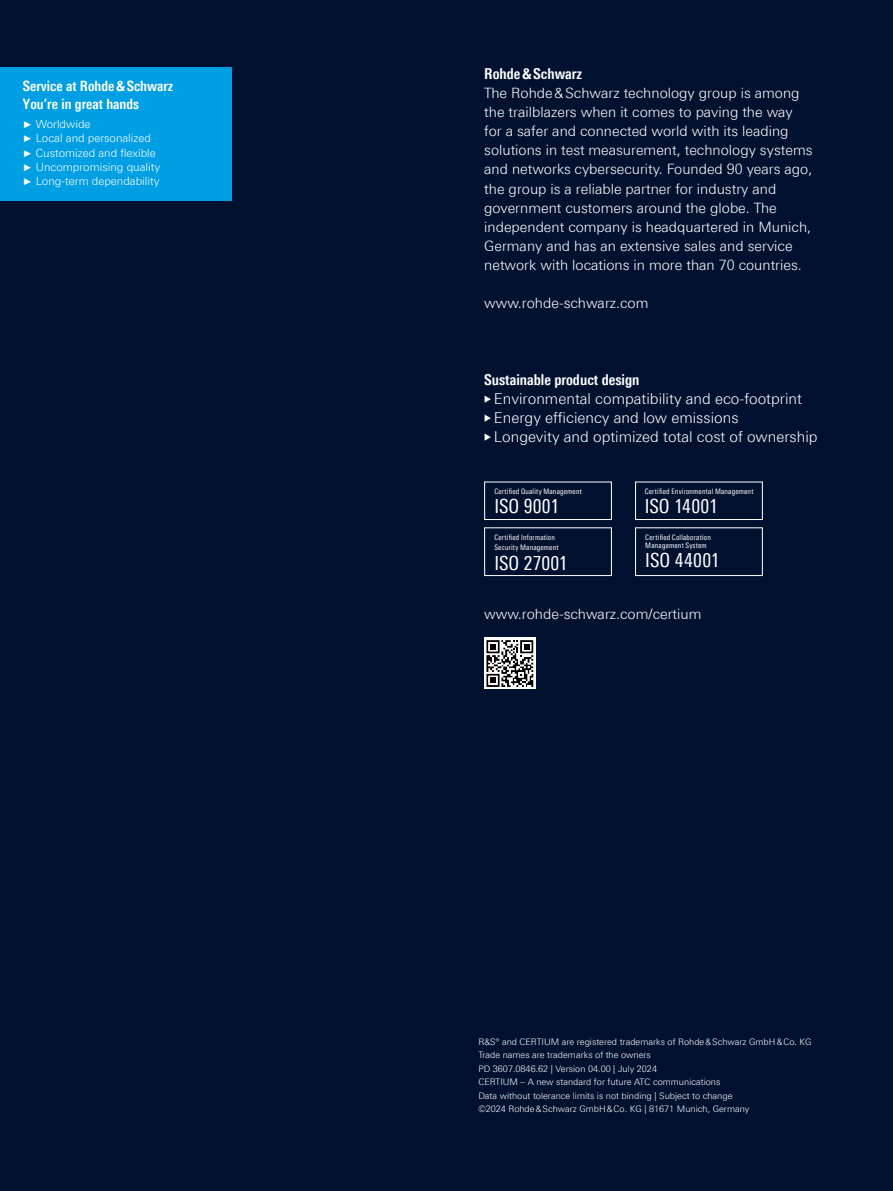
<style>
.page{position:relative;width:893px;height:1191px;background:#001130}
.page>*{position:absolute;margin:0;border:0;box-sizing:border-box;transform-origin:0 0}
.t1{font:condensed 19.5px "Linotype Universfor RS";letter-spacing:.005em;color:#fff}
.t2{font:300 15px/19.2px "Linotype Universfor RS";color:#fff}
.t3{font:700 condensed 15px "Linotype Universfor RS";color:#fff}
.t4{font:300 14.25px/19.2px "Linotype Universfor RS";color:#fff}
.t5{font:700 14.25px/17.1px "Linotype Univers 620 Cn";color:#fff}
.t6{font:300 11.25px/14.2px "Linotype Univers 330";color:#fff}
.t7{font:300 9px/13.5px "Linotype Universfor RS";color:#fff}
.t8{font:condensed 7.5px/10.6px "Linotype Universfor RS";letter-spacing:.025em;color:#fff}
.s1{font-family:"Arial";font-weight:400;font-size:9.75px}
.s2{font-weight:700;font-stretch:condensed}
.s3{font-weight:400;font-stretch:condensed;font-size:9px}
</style>
<div class="page">
<div style="left:635px;top:481px;width:128px;height:39px;border:1px solid #fff"></div>
<div style="left:484px;top:481px;width:128px;height:39px;border:1px solid #fff"></div>
<svg style="left:484px;top:638px;width:51px;height:51px"></svg>
<svg style="left:486px;top:640px;width:47px;height:47px;background:#808080"></svg>
<div style="left:484px;top:527px;width:128px;height:49px;border:1px solid #fff"></div>
<div style="left:635px;top:527px;width:128px;height:49px;border:1px solid #fff"></div>
<div style="left:0;top:67px;width:231px;height:134px;background:#009fe3"></div>
<p class="t5" style="left:23px;top:78px;width:152px">Service at Rohde&amp;Schwarz<br>You’re in great hands</p>
<p class="t6" style="left:23px;top:117px;width:139px"><span class="s1">►</span> Worldwide<br><span class="s1">►</span> Local and personalized <span class="s1">►</span> Customized and flexible <span class="s1">►</span> Uncompromising quality <span class="s1">►</span> Long-term dependability</p>
<p class="t3" style="left:484px;top:64px;width:99px">Rohde&amp;Schwarz</p>
<p class="t4" style="left:484px;top:83px;width:330px">The Rohde&amp;Schwarz technology group is among the trailblazers when it comes to paving the way for a safer and connected world with its leading solutions in test measurement, technology systems and networks cybersecurity. Founded 90 years ago, the group is a reliable partner for industry and government customers around the globe. The independent company is headquartered in Munich, Germany and has an extensive sales and service network with locations in more than 70 countries.</p>
<p class="t4" style="left:484px;top:294px;width:166px">www.rohde-schwarz.com</p>
<p class="t2" style="left:484px;top:370px;width:335px"><span class="s2">Sustainable product design<br></span><span class="s3">▶</span> Environmental compatibility and eco-footprint<br><span class="s3">▶</span> Energy efficiency and low emissions<br><span class="s3">▶</span> Longevity and optimized total cost of ownership</p>
<p class="t8" style="left:494px;top:486px;width:89px">Certified Quality Management</p>
<h1 class="t1" style="left:494px;top:495px;width:66px">ISO 9001</h1>
<p class="t8" style="left:494px;top:531px;width:66px">Certified Information<br>Security Management</p>
<h1 class="t1" style="left:494px;top:551px;width:75px">ISO 27001</h1>
<p class="t8" style="left:645px;top:486px;width:110px">Certified Environmental Management</p>
<h1 class="t1" style="left:645px;top:495px;width:75px">ISO 14001</h1>
<p class="t8" style="left:645px;top:533px;width:67px;line-height:8.6px">Certified Collaboration<br>Management System</p>
<h1 class="t1" style="left:645px;top:549px;width:76px">ISO 44001</h1>
<p class="t4" style="left:484px;top:604px;width:219px">www.rohde-schwarz.com/certium</p>
<p class="t7" style="left:478px;top:1034px;width:335px">¸ and CERTIUM are registered trademarks of Rohde&amp;Schwarz GmbH&amp;Co. KG Trade names are trademarks of the owners<br>PD 3607.0846.62 | Version 04.00 | July 2024<br>CERTIUM – A new standard for future ATC communications<br>Data without tolerance limits is not binding | Subject to change<br>©2024 Rohde&amp;Schwarz GmbH&amp;Co. KG | 81671 Munich, Germany</p>
</div>
